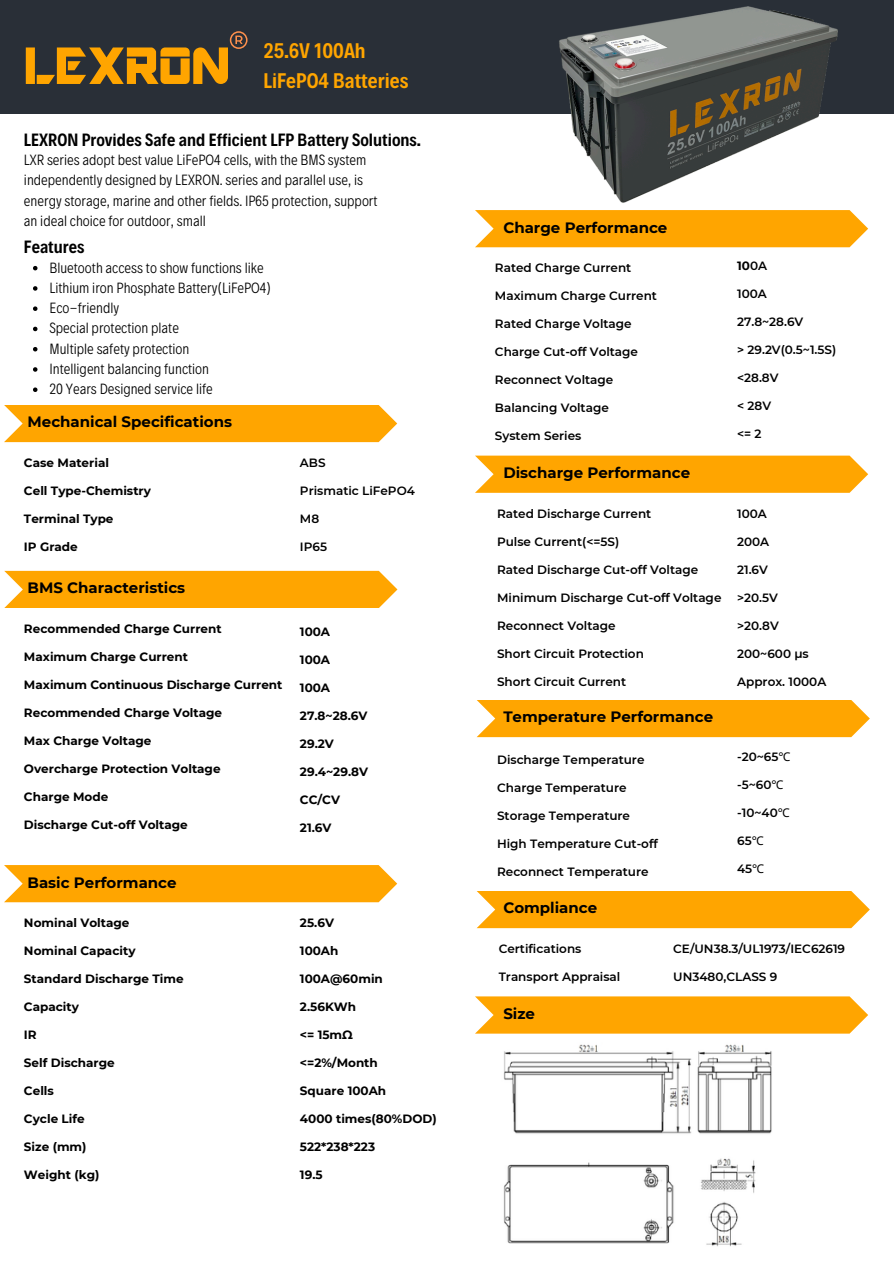
<style>
.page{position:relative;width:894px;height:1264px;background:#fff}
.page>*{position:absolute;margin:0;border:0;box-sizing:border-box;transform-origin:0 0}
.t1{font:57.9px "ARDESTINE";color:#ffa500}
.t2{font:600 21.45px/29.2px "Decalotype";color:#ffa500}
.t3{font:600 18px "Decalotype";color:#000}
.t4{font:300 15px/20.2px "Decalotype";color:#000}
.t5{font:700 15px "Montserrat";color:#000}
.t6{font:600 12px "Montserrat";color:#000}
.t7{font:700 12px "Montserrat";color:#000}
.s1{font-weight:600}
.s2{font-family:"Noto Sans";font-weight:400}
</style>
<div class="page">
<div style="left:4px;top:571px;width:393px;height:37px;background:#ffa500"></div>
<svg style="left:475px;top:996px;width:392px;height:37px;background:#ffa90e"></svg>
<div style="left:0;top:0;width:893px;height:114px;background:#292f37"></div>
<div style="left:4px;top:405px;width:393px;height:37px;background:#ffa500"></div>
<svg style="left:475px;top:210px;width:392px;height:37px;background:#ffa90b"></svg>
<svg style="left:475px;top:455px;width:392px;height:38px;background:#ffaa10"></svg>
<svg style="left:4px;top:865px;width:393px;height:37px;background:#ffa90c"></svg>
<div style="left:476px;top:891px;width:393px;height:37px;background:#ffa500"></div>
<svg style="left:230px;top:31px;width:17px;height:18px"></svg>
<img style="left:503px;top:1044px;width:269px;height:203px">
<img style="left:559px;top:6px;width:279px;height:197px">
<svg style="left:33px;top:266px;width:4px;height:4px"></svg>
<svg style="left:33px;top:286px;width:4px;height:5px"></svg>
<svg style="left:33px;top:306px;width:4px;height:5px"></svg>
<svg style="left:33px;top:327px;width:4px;height:4px"></svg>
<svg style="left:33px;top:347px;width:4px;height:4px"></svg>
<svg style="left:33px;top:367px;width:4px;height:5px"></svg>
<svg style="left:33px;top:387px;width:4px;height:5px"></svg>
<div style="left:476px;top:700px;width:393px;height:37px;background:#ffa500"></div>
<p class="t1" style="left:24px;top:33px;width:207px">LEXRON</p>
<p class="t2" style="left:263px;top:35px;width:146px">25.6V 100Ah<br>LiFePO4 Batteries</p>
<p class="t3" style="left:24px;top:128px;width:398px">LEXRON Provides Safe and Efficient LFP Battery Solutions.</p>
<p class="t4" style="left:24px;top:149px;width:355px">LXR series adopt best value LiFePO4 cells, with the BMS system independently designed by LEXRON. series and parallel use, is energy storage, marine and other fields. IP65 protection, support an ideal choice for outdoor, small</p>
<p class="t3" style="left:24px;top:235px;width:62px">Features</p>
<p class="t4" style="left:49px;top:256px;width:216px">Bluetooth access to show functions like</p>
<p class="t4" style="left:49px;top:277px;width:223px">Lithium iron Phosphate Battery(LiFePO4)</p>
<p class="t4" style="left:49px;top:297px;width:71px">Eco-friendly</p>
<p class="t4" style="left:49px;top:317px;width:131px">Special protection plate</p>
<p class="t4" style="left:49px;top:337px;width:141px">Multiple safety protection</p>
<h3 class="t4" style="left:49px;top:358px;width:161px">Intelligent balancing function</h3>
<p class="t4" style="left:49px;top:378px;width:165px">20 Years Designed service life</p>
<p class="t5" style="left:28px;top:413px;width:206px">Mechanical Specifications</p>
<h6 class="t7" style="left:24px;top:455px;width:86px">Case Material</h6>
<h6 class="t7" style="left:24px;top:483px;width:128px">Cell Type-Chemistry</h6>
<h6 class="t7" style="left:24px;top:511px;width:91px">Terminal Type</h6>
<p class="t7" style="left:24px;top:539px;width:55px">IP Grade</p>
<p class="t5" style="left:28px;top:579px;width:159px">BMS Characteristics</p>
<p class="t7" style="left:24px;top:621px;width:199px">Recommended Charge Current</p>
<h6 class="t7" style="left:24px;top:649px;width:165px">Maximum Charge Current</h6>
<p class="t7" style="left:24px;top:677px;width:260px">Maximum Continuous Discharge Current</p>
<h6 class="t7" style="left:24px;top:705px;width:200px">Recommended Charge Voltage</h6>
<p class="t7" style="left:24px;top:733px;width:129px">Max Charge Voltage</p>
<p class="t7" style="left:24px;top:761px;width:198px">Overcharge Protection Voltage</p>
<p class="t7" style="left:24px;top:789px;width:86px">Charge Mode</p>
<p class="t7" style="left:24px;top:817px;width:165px">Discharge Cut-off Voltage</p>
<p class="t5" style="left:28px;top:873px;width:150px">Basic Performance</p>
<h1 class="t7" style="left:24px;top:915px;width:107px">Nominal Voltage</h1>
<p class="t7" style="left:24px;top:943px;width:113px">Nominal Capacity</p>
<h2 class="t7" style="left:24px;top:971px;width:161px">Standard Discharge Time</h2>
<p class="t7" style="left:24px;top:999px;width:56px">Capacity</p>
<h3 class="t7" style="left:24px;top:1027px;width:14px">IR</h3>
<h5 class="t7" style="left:24px;top:1055px;width:92px">Self Discharge</h5>
<p class="t7" style="left:24px;top:1083px;width:31px">Cells</p>
<h6 class="t7" style="left:24px;top:1111px;width:62px">Cycle Life</h6>
<h6 class="t7" style="left:24px;top:1139px;width:64px">Size (mm)</h6>
<h6 class="t7" style="left:24px;top:1167px;width:77px">Weight (kg)</h6>
<p class="t6" style="left:300px;top:455px;width:27px">ABS</p>
<h6 class="t6" style="left:300px;top:483px;width:116px">Prismatic LiFePO4</h6>
<h6 class="t6" style="left:300px;top:511px;width:21px">M8</h6>
<h6 class="t6" style="left:300px;top:539px;width:29px">IP65</h6>
<h6 class="t7" style="left:300px;top:624px;width:32px">100A</h6>
<h6 class="t7" style="left:300px;top:652px;width:32px">100A</h6>
<h6 class="t7" style="left:300px;top:680px;width:32px">100A</h6>
<h6 class="t7" style="left:300px;top:708px;width:69px">27.8~28.6V</h6>
<p class="t7" style="left:300px;top:736px;width:35px">29.2V</p>
<p class="t7" style="left:300px;top:764px;width:70px">29.4~29.8V</p>
<p class="t7" style="left:300px;top:792px;width:42px">CC/CV</p>
<p class="t7" style="left:300px;top:820px;width:33px">21.6V</p>
<p class="t7" style="left:300px;top:915px;width:35px">25.6V</p>
<p class="t7" style="left:300px;top:943px;width:40px">100Ah</p>
<p class="t7" style="left:300px;top:971px;width:84px">100A@60min</p>
<p class="t7" style="left:300px;top:999px;width:58px">2.56KWh</p>
<p class="t7" style="left:300px;top:1027px;width:54px">&lt;= 15mΩ</p>
<p class="t7" style="left:300px;top:1055px;width:79px">&lt;=2%/Month</p>
<p class="t7" style="left:300px;top:1083px;width:88px">Square 100Ah</p>
<p class="t7" style="left:300px;top:1111px;width:138px">4000 times(80%DOD)</p>
<p class="t7" style="left:300px;top:1139px;width:77px">522*238*223</p>
<p class="t7" style="left:300px;top:1167px;width:24px">19.5</p>
<p class="t5" style="left:503px;top:218px;width:165px">Charge Performance</p>
<p class="t6" style="left:495px;top:261px;width:138px">Rated Charge Current</p>
<p class="t6" style="left:495px;top:289px;width:163px">Maximum Charge Current</p>
<p class="t6" style="left:495px;top:317px;width:138px">Rated Charge Voltage</p>
<p class="t6" style="left:495px;top:345px;width:145px">Charge Cut-off Voltage</p>
<p class="t6" style="left:495px;top:373px;width:120px">Reconnect Voltage</p>
<p class="t6" style="left:495px;top:401px;width:115px">Balancing Voltage</p>
<p class="t6" style="left:495px;top:429px;width:88px">System Series</p>
<p class="t5" style="left:503px;top:464px;width:188px">Discharge Performance</p>
<p class="t6" style="left:497px;top:506px;width:156px">Rated Discharge Current</p>
<p class="t6" style="left:497px;top:534px;width:124px">Pulse Current(&lt;=5S)</p>
<p class="t6" style="left:497px;top:562px;width:202px">Rated Discharge Cut-off Voltage</p>
<h6 class="t6" style="left:497px;top:590px;width:226px">Minimum Discharge Cut-off Voltage</h6>
<h6 class="t6" style="left:497px;top:618px;width:120px">Reconnect Voltage</h6>
<h6 class="t6" style="left:497px;top:646px;width:148px">Short Circuit Protection</h6>
<h6 class="t6" style="left:497px;top:674px;width:130px">Short Circuit Current</h6>
<h6 class="t5" style="left:503px;top:708px;width:211px">Temperature Performance</h6>
<p class="t6" style="left:497px;top:752px;width:149px">Discharge Temperature</p>
<p class="t6" style="left:497px;top:780px;width:131px">Charge Temperature</p>
<p class="t6" style="left:497px;top:808px;width:134px">Storage Temperature</p>
<p class="t6" style="left:497px;top:836px;width:162px">High Temperature Cut-off</p>
<p class="t6" style="left:497px;top:864px;width:153px">Reconnect Temperature</p>
<p class="t7" style="left:737px;top:258px;width:31px">10<span class="s1">0A</span></p>
<p class="t6" style="left:737px;top:286px;width:31px">100A</p>
<p class="t6" style="left:737px;top:314px;width:68px">27.8~28.6V</p>
<h6 class="t6" style="left:737px;top:342px;width:101px">&gt; 29.2V(0.5~1.5S)</h6>
<p class="t6" style="left:737px;top:370px;width:43px">&lt;28.8V</p>
<p class="t6" style="left:737px;top:398px;width:35px">&lt; 28V</p>
<p class="t6" style="left:737px;top:426px;width:26px">&lt;= 2</p>
<p class="t6" style="left:737px;top:506px;width:31px">100A</p>
<p class="t6" style="left:737px;top:534px;width:34px">200A</p>
<h6 class="t6" style="left:737px;top:562px;width:32px">21.6V</h6>
<p class="t6" style="left:737px;top:590px;width:42px">&gt;20.5V</p>
<p class="t6" style="left:737px;top:618px;width:43px">&gt;20.8V</p>
<p class="t6" style="left:737px;top:646px;width:73px">200~600 μs</p>
<p class="t6" style="left:737px;top:674px;width:91px">Approx. 1000A</p>
<p class="t6" style="left:737px;top:749px;width:55px">-20~65<span class="s2">℃</span></p>
<p class="t6" style="left:737px;top:777px;width:48px">-5~60<span class="s2">℃</span></p>
<p class="t6" style="left:737px;top:805px;width:54px">-10~40<span class="s2">℃</span></p>
<p class="t6" style="left:737px;top:833px;width:28px">65<span class="s2">℃</span></p>
<h6 class="t6" style="left:737px;top:861px;width:29px">45<span class="s2">℃</span></h6>
<p class="t5" style="left:503px;top:898px;width:95px">Compliance</p>
<p class="t6" style="left:498px;top:941px;width:84px">Certifications</p>
<p class="t6" style="left:498px;top:969px;width:123px">Transport Appraisal</p>
<p class="t5" style="left:503px;top:1004px;width:33px">Size</p>
<p class="t6" style="left:673px;top:941px;width:173px">CE/UN38.3/UL1973/IEC62619</p>
<p class="t6" style="left:673px;top:969px;width:105px">UN3480,CLASS 9</p>
</div>
